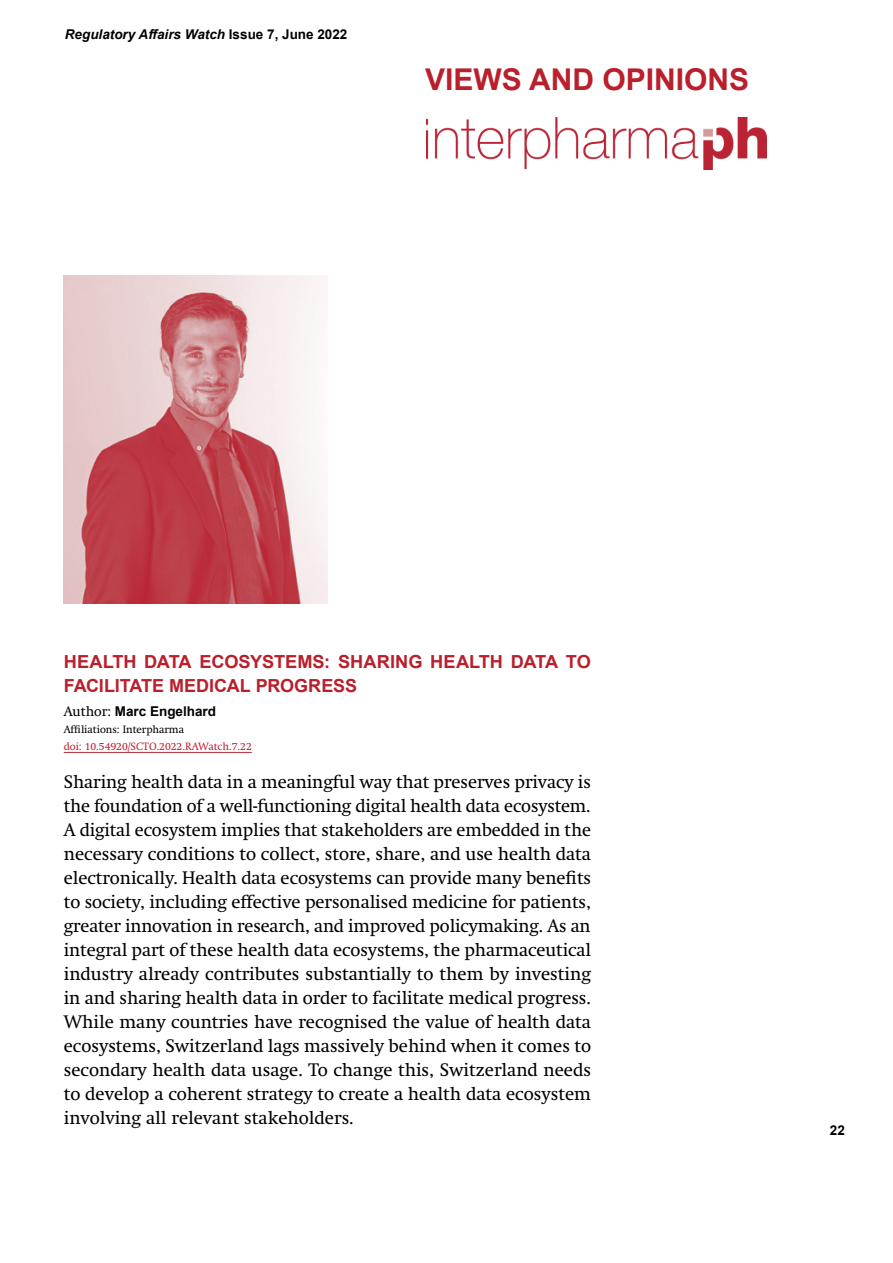
<style>
.page{position:relative;width:893px;height:1263px;background:#fff}
.page>*{position:absolute;margin:0;border:0;box-sizing:border-box;transform-origin:0 0}
.t1{font:700 30px "Arial";color:#ba1f2c}
.t2{font:18px/24px "Swift";color:#000;text-align:justify}
.t3{font:700 18px/24px "Arial";color:#ba1f2c}
.t4{font:italic 700 13.5px "Arial";color:#000}
.t5{font:700 13.5px "Arial";color:#000}
.t6{font:10.5px "Swift";color:#ba2334}
.t7{font:10.5px "Swift";color:#000}
.s1{font-style:normal}
.s2{font-family:"Swift";font-weight:400}
</style>
<div class="page">
<img style="left:426px;top:118px;width:340px;height:51px">
<img style="left:64px;top:275px;width:263px;height:329px">
<hr style="left:64px;top:752px;width:188px;height:1px;background:#ba2334">
<p class="t4" style="left:65px;top:25px;width:284px">Regulatory Affairs Watch <span class="s1">Issue 7, June 2022</span></p>
<h1 class="t1" style="left:425px;top:60px;width:325px">VIEWS AND OPINIONS</h1>
<p class="t3" style="left:64px;top:650px;width:529px">HEALTH DATA ECOSYSTEMS: SHARING HEALTH DATA TO<br>FACILITATE MEDICAL PROGRESS</p>
<p class="t5" style="left:64px;top:703px;width:154px"><span class="s2">Author:</span> Marc Engelhard</p>
<p class="t7" style="left:64px;top:724px;width:122px">Affiliations: Interpharma</p>
<p class="t6" style="left:64px;top:740px;width:190px">doi: 10.54920/SCTO.2022.RAWatch.7.22</p>
<p class="t2" style="left:64px;top:770px;width:529px">Sharing health data in a meaningful way that preserves privacy is the foundation of a well-functioning digital health data ecosystem.<br>A digital ecosystem implies that stakeholders are embedded in the necessary conditions to collect, store, share, and use health data electronically. Health data ecosystems can provide many benefits to society, including effective personalised medicine for patients, greater innovation in research, and improved policymaking. As an integral part of these health data ecosystems, the pharmaceutical industry already contributes substantially to them by investing in and sharing health data in order to facilitate medical progress.<br>While many countries have recognised the value of health data ecosystems, Switzerland lags massively behind when it comes to secondary health data usage. To change this, Switzerland needs to develop a coherent strategy to create a health data ecosystem involving all relevant stakeholders.</p>
<p class="t5" style="left:830px;top:1122px;width:17px">22</p>
</div>
